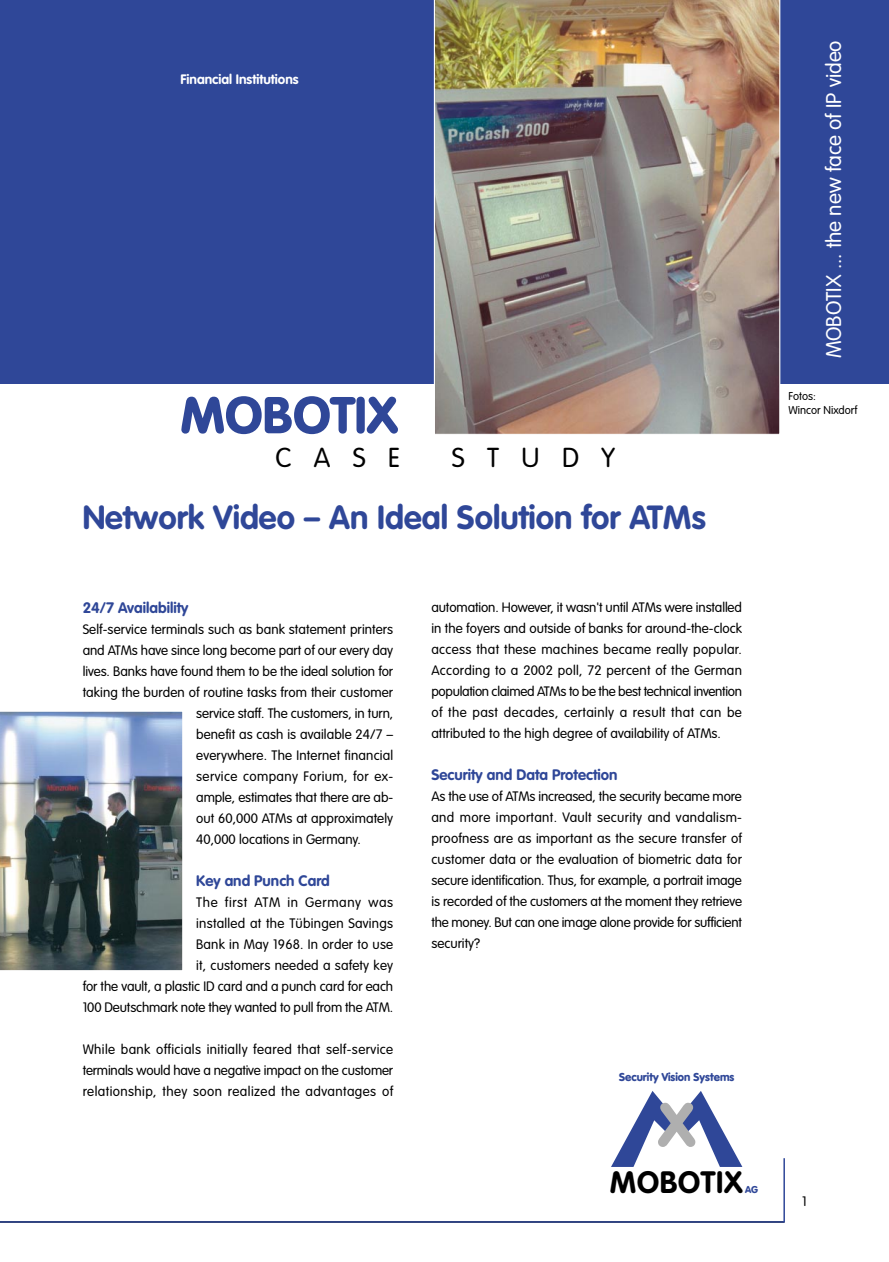
<style>
.page{position:relative;width:889px;height:1262px;background:#fff}
.page>*{position:absolute;margin:0;border:0;box-sizing:border-box;transform-origin:0 0}
.t1{font:900 61.05px "VAG Rounded";color:#afafaf}
.t2{font:900 51px "VAG Rounded";color:#2f4798}
.t3{font:700 33px "VAG Rounded";color:#2f4798}
.t4{font:700 30.45px "VAG Rounded";letter-spacing:.025em;color:#000}
.t5{font:300 27px "VAG Rounded";letter-spacing:.83em;color:#000}
.t6{font:300 21px "VAG Rounded";color:#fff}
.t7{font:700 15px "VAG Rounded";color:#2f4798}
.t8{font:300 13.5px/21px "VAG Rounded";letter-spacing:.005em;color:#000;text-align:justify}
.t9{font:300 13.5px "VAG Rounded";letter-spacing:.025em;color:#000}
.t10{font:700 13.5px "VAG Rounded";color:#fff}
.t11{font:900 11.25px "VAG Rounded";color:#2f4798}
.t12{font:300 11.25px/13.5px "VAG Rounded";color:#000}
.t13{font:900 9.75px "VAG Rounded";color:#2f4798}
</style>
<div class="page">
<div style="left:0;top:0;width:889px;height:384px;background:#2f4798"></div>
<hr style="left:0;top:1221px;width:784px;height:1px;background:#2f4798">
<hr style="left:783px;top:1158px;width:2px;height:64px;background:#2f4798">
<svg style="left:611px;top:1091px;width:131px;height:75px"></svg>
<img style="left:434px;top:0;width:346px;height:435px">
<img style="left:0;top:711px;width:183px;height:260px">
<p class="t10" style="left:180px;top:74px;width:120px">Financial Institutions</p>
<h2 class="t2" style="left:180px;top:394px;width:219px">MOBOTIX</h2>
<h3 class="t5" style="left:275px;top:446px;width:126px">CASE</h3>
<h3 class="t5" style="left:452px;top:446px;width:165px">STUDY</h3>
<h3 class="t3" style="left:83px;top:504px;width:624px">Network Video – An Ideal Solution for ATMs</h3>
<p class="t7" style="left:83px;top:601px;width:107px">24/7 Availability</p>
<p class="t8" style="left:83px;top:619px;width:312px">Self-service terminals such as bank statement printers</p>
<p class="t8" style="left:83px;top:640px;width:312px">and ATMs have since long become part of our every day</p>
<p class="t8" style="left:83px;top:661px;width:312px">lives. Banks have found them to be the ideal solution for</p>
<p class="t8" style="left:83px;top:682px;width:312px">taking the burden of routine tasks from their customer</p>
<p class="t8" style="left:196px;top:703px;width:198px">service staff. The customers, in turn,</p>
<p class="t8" style="left:196px;top:724px;width:198px">benefit as cash is available 24/7 –</p>
<p class="t8" style="left:196px;top:745px;width:198px">everywhere. The Internet financial</p>
<p class="t9" style="left:196px;top:770px;width:198px">service company Forium, for ex-</p>
<p class="t8" style="left:196px;top:787px;width:198px">ample, estimates that there are ab-</p>
<p class="t8" style="left:196px;top:808px;width:198px">out 60,000 ATMs at approximately</p>
<p class="t8" style="left:196px;top:829px;width:166px">40,000 locations in Germany.</p>
<p class="t7" style="left:196px;top:874px;width:135px">Key and Punch Card</p>
<p class="t8" style="left:83px;top:892px;width:312px;text-align:right">The first ATM in Germany was<br>installed at the Tübingen Savings<br>Bank in May 1968. In order to use<br>it, customers needed a safety key<br>for the vault, a plastic ID card and a punch card for each 100 Deutschmark note they wanted to pull from the ATM.</p>
<p class="t8" style="left:83px;top:1039px;width:312px">While bank officials initially feared that self-service terminals would have a negative impact on the customer relationship, they soon realized the advantages of</p>
<p class="t8" style="left:431px;top:597px;width:312px">automation. However, it wasn't until ATMs were installed in the foyers and outside of banks for around-the-clock access that these machines became really popular.<br>According to a 2002 poll, 72 percent of the German population claimed ATMs to be the best technical invention of the past decades, certainly a result that can be attributed to the high degree of availability of ATMs.</p>
<p class="t7" style="left:431px;top:768px;width:187px">Security and Data Protection</p>
<p class="t8" style="left:431px;top:786px;width:312px">As the use of ATMs increased, the security became more and more important. Vault security and vandalism&shy;proofness are as important as the secure transfer of customer data or the evaluation of biometric data for secure identification. Thus, for example, a portrait image is recorded of the customers at the moment they retrieve the money. But can one image alone provide for sufficient security?</p>
<p class="t11" style="left:619px;top:1072px;width:117px">Security Vision Systems</p>
<h1 class="t1" style="left:658px;top:1099px;width:39px">X</h1>
<h3 class="t4" style="left:610px;top:1169px;width:135px">MOBOTIX</h3>
<p class="t13" style="left:745px;top:1185px;width:15px">AG</p>
<h3 class="t6" style="left:825px;top:358px;width:320px;rotate:-90deg">MOBOTIX ... the new face of IP video</h3>
<p class="t12" style="left:788px;top:390px;width:70px">Fotos:<br>Wincor Nixdorf</p>
<p class="t8" style="left:802px;top:1191px;width:6px">1</p>
</div>
